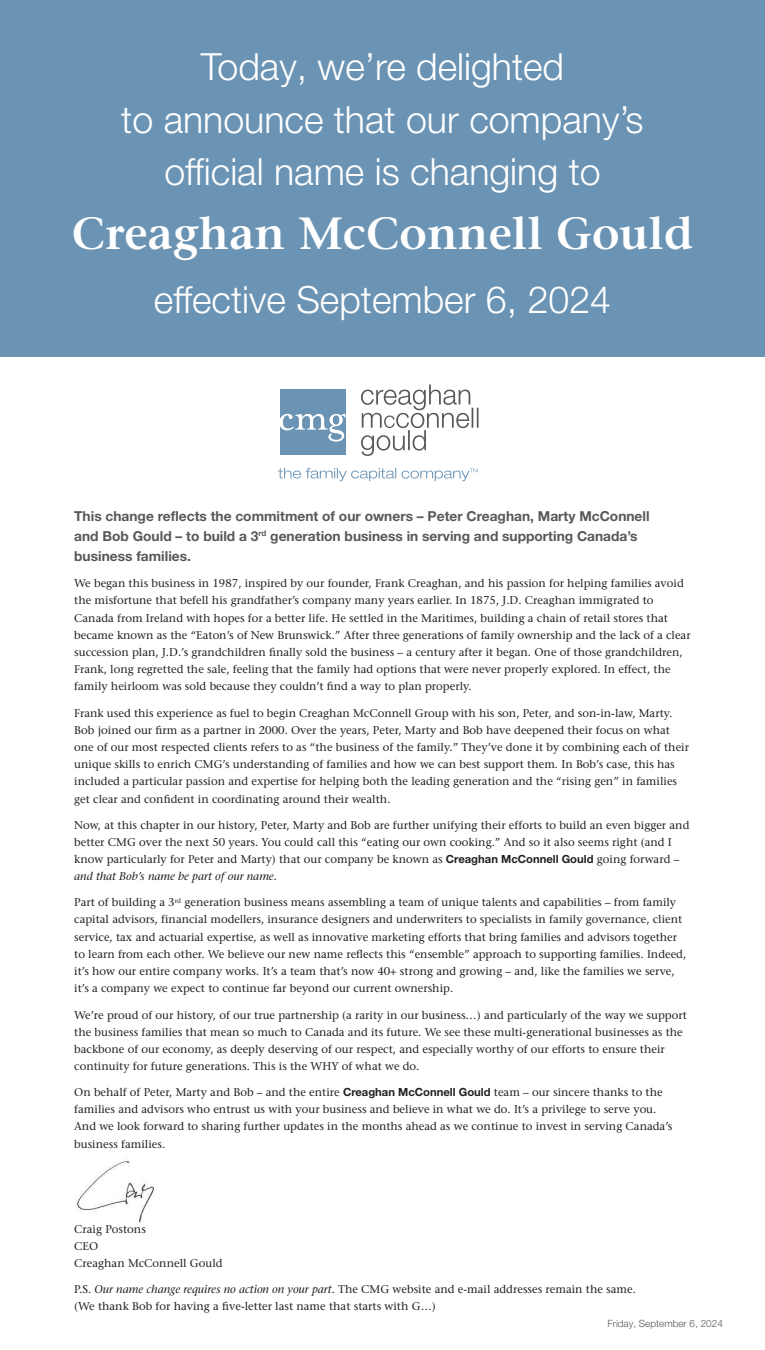
<style>
.page{position:relative;width:765px;height:1350px;background:#fff}
.page>*{position:absolute;margin:0;border:0;box-sizing:border-box;transform-origin:0 0}
.t1{font:600 45px "Stone Serif Std";color:#fff}
.t2{font:300 37.5px/52.5px "Helvetica Neue LT Pro";color:#fff;text-align:center}
.BODY{font:700 13.75px/20px "Helvetica Neue LT Pro";color:#57585a}
.BODY-2{font:500 11.25px/17.2px "Stone Serif Std";color:#231f20}
.SANS_BODY{font:300 10px "Helvetica Neue LT Pro";color:#57585a}
.s1{font-family:"Helvetica Neue LT Pro";font-weight:700}
.s2{font-style:italic}
.s3{font-family:"Minion Pro";font-weight:400}
</style>
<div class="page">
<div style="left:0;top:0;width:765px;height:356px;background:#6a93b4"></div>
<div style="left:280px;top:389px;width:65px;height:66px;background:#6a93b4"></div>
<svg style="left:280px;top:414px;width:65px;height:28px"></svg>
<svg style="left:361px;top:385px;width:118px;height:71px"></svg>
<svg style="left:278px;top:468px;width:200px;height:13px"></svg>
<img style="left:76px;top:1158px;width:78px;height:65px">
<h2 class="t2" style="left:121px;top:40px;width:524px">Today, we’re delighted<br>to announce that our company’s official name is changing to</h2>
<h1 class="t1" style="left:72px;top:207px;width:623px">Creaghan McConnell Gould</h1>
<h2 class="t2" style="left:154px;top:272px;width:459px">effective September 6, 2024</h2>
<p class="BODY" style="left:74px;top:506px;width:577px">This change reflects the commitment of our owners – Peter Creaghan, Marty McConnell and Bob Gould – to build a 3<sup>rd</sup> generation business in serving and supporting Canada’s business families.</p>
<p class="BODY-2" style="left:74px;top:575px;width:618px">We began this business in 1987, inspired by our founder, Frank Creaghan, and his passion for helping families avoid the misfortune that befell his grandfather’s company many years earlier. In 1875, J.D. Creaghan immigrated to Canada from Ireland with hopes for a better life. He settled in the Maritimes, building a chain of retail stores that became known as the “Eaton’s of New Brunswick.” After three generations of family ownership and the lack of a clear succession plan, J.D.’s grandchildren finally sold the business – a century after it began. One of those grandchildren, Frank, long regretted the sale, feeling that the family had options that were never properly explored. In effect, the family heirloom was sold because they couldn’t find a way to plan properly.</p>
<p class="BODY-2" style="left:74px;top:704px;width:616px">Frank used this experience as fuel to begin Creaghan McConnell Group with his son, Peter, and son-in-law, Marty.<br>Bob joined our firm as a partner in 2000. Over the years, Peter, Marty and Bob have deepened their focus on what one of our most respected clients refers to as “the business of the family.” They’ve done it by combining each of their unique skills to enrich CMG’s understanding of families and how we can best support them. In Bob’s case, this has included a particular passion and expertise for helping both the leading generation and the “rising gen” in families get clear and confident in coordinating around their wealth.</p>
<p class="BODY-2" style="left:74px;top:816px;width:617px">Now, at this chapter in our history, Peter, Marty and Bob are further unifying their efforts to build an even bigger and better CMG over the next 50 years. You could call this “eating our own cooking.” And so it also seems right (and I know particularly for Peter and Marty) that our company be known as <span class="s1">Creaghan McConnell Gould</span> going forward – <span class="s2">and that Bob’s name be part of our name.</span></p>
<p class="BODY-2" style="left:74px;top:894px;width:614px">Part of building a 3<sup>rd</sup> generation business means assembling a team of unique talents and capabilities – from family capital advisors, financial mode<span class="s3">l</span>lers, insurance designers and underwriters to specialists in family governance, client service, tax and actuarial expertise, as well as innovative marketing efforts that bring families and advisors together to learn from each other. We believe our new name reflects this “ensemble” approach to supporting families. Indeed, it’s how our entire company works. It’s a team that’s now 40+ strong and growing – and, like the families we serve, it’s a company we expect to continue far beyond our current ownership.</p>
<p class="BODY-2" style="left:74px;top:1006px;width:614px">We’re proud of our history, of our true partnership (a rarity in our business…) and particularly of the way we support the business families that mean so much to Canada and its future. We see these multi-generational businesses as the backbone of our economy, as deeply deserving of our respect, and especially worthy of our efforts to ensure their continuity for future generations. This is the WHY of what we do.</p>
<p class="BODY-2" style="left:74px;top:1083px;width:600px">On behalf of Peter, Marty and Bob – and the entire <span class="s1">Creaghan McConnell Gould</span> team – our sincere thanks to the families and advisors who entrust us with your business and believe in what we do. It’s a privilege to serve you.<br>And we look forward to sharing further updates in the months ahead as we continue to invest in serving Canada’s business families.</p>
<p class="BODY-2" style="left:74px;top:1220px;width:150px">Craig Postons<br>CEO<br>Creaghan McConnell Gould</p>
<p class="BODY-2" style="left:74px;top:1281px;width:563px">P.S. <span class="s2">Our name change requires no action on your part</span>. The CMG website and e-mail addresses remain the same. (We thank Bob for having a five-letter last name that starts with G…)</p>
<p class="SANS_BODY" style="left:608px;top:1317px;width:117px">Friday, September 6, 2024</p>
</div>
